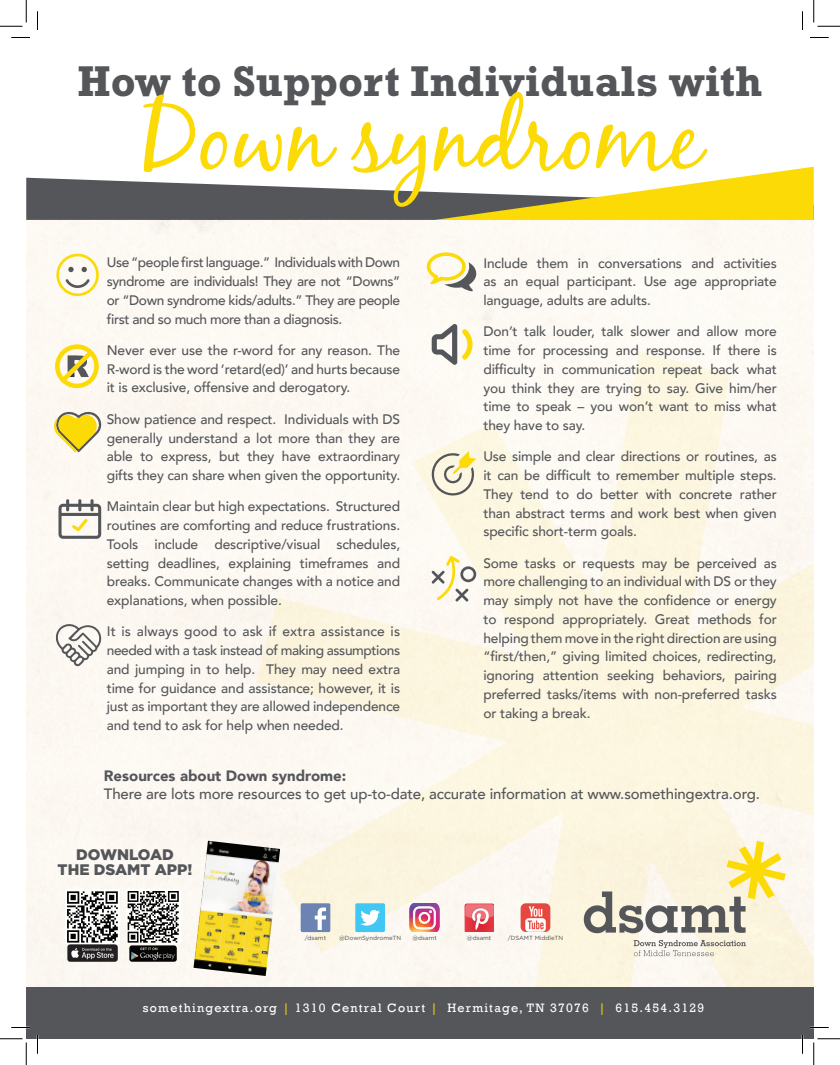
<style>
.page{position:relative;width:840px;height:1065px;background:#fff}
.page>*{position:absolute;margin:0;border:0;box-sizing:border-box;transform-origin:0 0}
.t1{font:94.62px "Black Jack";color:#fbda05}
.t2{font:700 43.75px "Rockwell Std";color:#54565a}
.t3{font:900 15.25px/15.5px "Gotham";color:#54565a;text-align:center}
.t4{font:500 15px "Avenir";letter-spacing:-.01em;color:#54565a}
.t5{font:900 15px "Avenir";color:#54565a}
.t6{font:500 13.75px/18.8px "Avenir";letter-spacing:-.01em;color:#54565a;text-align:justify}
.t7{font:12.5px "Rockwell";letter-spacing:.1em;color:#fff}
.t8{font:6px "Gotham";color:#4b4c4d}
.s1{color:#fbda05}
</style>
<div class="page">
<svg style="left:26px;top:178px;width:219px;height:42px;background:#626468"></svg>
<svg style="left:245px;top:167px;width:569px;height:53px"></svg>
<div style="left:26px;top:220px;width:788px;height:767px;background:#fdf9f2"></div>
<svg style="left:256px;top:351px;width:558px;height:636px;fill:#fcf7ed"></svg>
<svg style="left:584px;top:841px;width:202px;height:92px;background:#e2dbbc"></svg>
<svg style="left:634px;top:940px;width:112px;height:16px"></svg>
<img style="left:194px;top:841px;width:86px;height:135px">
<img style="left:68px;top:944px;width:49px;height:17px">
<div style="left:65px;top:890px;width:55px;height:54px;background:#fff"></div>
<svg style="left:67px;top:891px;width:51px;height:52px"></svg>
<svg style="left:126px;top:889px;width:54px;height:55px"></svg>
<svg style="left:128px;top:891px;width:51px;height:52px"></svg>
<img style="left:130px;top:946px;width:47px;height:16px">
<img style="left:410px;top:903px;width:29px;height:29px">
<img style="left:464px;top:903px;width:30px;height:29px">
<img style="left:521px;top:903px;width:29px;height:29px">
<div style="left:355px;top:903px;width:30px;height:29px;background:#40c7f4;border-radius:2px"></div>
<svg style="left:360px;top:910px;width:20px;height:16px"></svg>
<div style="left:301px;top:903px;width:29px;height:29px;background:#6c84b3;border-radius:2px"></div>
<svg style="left:315px;top:907px;width:11px;height:23px"></svg>
<div style="left:26px;top:987px;width:788px;height:52px;background:#54565a"></div>
<svg style="left:56px;top:254px;width:43px;height:42px"></svg>
<svg style="left:55px;top:344px;width:44px;height:44px"></svg>
<svg style="left:53px;top:411px;width:50px;height:41px"></svg>
<svg style="left:58px;top:499px;width:43px;height:40px"></svg>
<svg style="left:55px;top:621px;width:47px;height:46px"></svg>
<svg style="left:426px;top:252px;width:50px;height:39px"></svg>
<svg style="left:432px;top:324px;width:41px;height:41px"></svg>
<svg style="left:430px;top:451px;width:46px;height:47px;background:#e2dbbb"></svg>
<svg style="left:432px;top:556px;width:44px;height:46px"></svg>
<svg style="left:11px;top:37px;width:19px;height:1px"></svg>
<svg style="left:810px;top:37px;width:19px;height:1px"></svg>
<svg style="left:11px;top:1027px;width:19px;height:1px"></svg>
<svg style="left:810px;top:1027px;width:19px;height:1px"></svg>
<svg style="left:37px;top:11px;width:1px;height:19px"></svg>
<svg style="left:37px;top:1035px;width:1px;height:19px"></svg>
<svg style="left:802px;top:11px;width:1px;height:19px"></svg>
<svg style="left:802px;top:1035px;width:1px;height:19px"></svg>
<svg style="left:0;top:0;width:27px;height:27px"></svg>
<svg style="left:0;top:1039px;width:27px;height:26px"></svg>
<svg style="left:814px;top:0;width:26px;height:27px"></svg>
<svg style="left:814px;top:1039px;width:26px;height:26px"></svg>
<h2 class="t2" style="left:78px;top:55px;width:686px">How to Support Individuals with</h2>
<h1 class="t1" style="left:140px;top:80px;width:563px">Down syndrome</h1>
<p class="t6" style="left:107px;top:253px;width:295px">Use “people first language.” Individuals with Down syndrome are individuals! They are not “Downs” or “Down syndrome kids/adults.” They are people first and so much more than a diagnosis.</p>
<p class="t6" style="left:107px;top:340px;width:295px">Never ever use the r-word for any reason. The R-word is the word ‘retard(ed)’ and hurts because it is exclusive, offensive and derogatory.</p>
<p class="t6" style="left:107px;top:409px;width:295px">Show patience and respect. Individuals with DS generally understand a lot more than they are able to express, but they have extraordinary gifts they can share when given the opportunity.</p>
<p class="t6" style="left:107px;top:496px;width:295px">Maintain clear but high expectations. Structured routines are comforting and reduce frustrations.<br>Tools include descriptive/visual schedules, setting deadlines, explaining timeframes and breaks. Communicate changes with a notice and explanations, when possible.</p>
<p class="t6" style="left:107px;top:621px;width:295px">It is always good to ask if extra assistance is needed with a task instead of making assumptions and jumping in to help. They may need extra time for guidance and assistance; however, it is just as important they are allowed independence and tend to ask for help when needed.</p>
<p class="t6" style="left:483px;top:253px;width:295px">Include them in conversations and activities as an equal participant. Use age appropriate language, adults are adults.</p>
<p class="t6" style="left:483px;top:321px;width:295px">Don’t talk louder, talk slower and allow more time for processing and response. If there is difficulty in communication repeat back what you think they are trying to say. Give him/her time to speak – you won’t want to miss what they have to say.</p>
<p class="t6" style="left:483px;top:446px;width:295px">Use simple and clear directions or routines, as it can be difficult to remember multiple steps.<br>They tend to do better with concrete rather than abstract terms and work best when given specific short-term goals.</p>
<p class="t6" style="left:483px;top:553px;width:295px">Some tasks or requests may be perceived as more challenging to an individual with DS or they may simply not have the confidence or energy to respond appropriately. Great methods for helping them move in the right direction are using “first/then,” giving limited choices, redirecting, ignoring attention seeking behaviors, pairing preferred tasks/items with non-preferred tasks or taking a break.</p>
<p class="t5" style="left:104px;top:763px;width:244px">Resources about Down syndrome:</p>
<p class="t4" style="left:104px;top:781px;width:658px">There are lots more resources to get up-to-date, accurate information at www.somethingextra.org.</p>
<p class="t3" style="left:58px;top:846px;width:136px">DOWNLOAD<br>THE DSAMT APP!</p>
<p class="t8" style="left:305px;top:935px;width:23px">/dsamt</p>
<p class="t8" style="left:339px;top:935px;width:64px">@DownSyndromeTN</p>
<p class="t8" style="left:412px;top:935px;width:26px">@dsamt</p>
<p class="t8" style="left:467px;top:935px;width:26px">@dsamt</p>
<p class="t8" style="left:508px;top:935px;width:57px">/DSAMT MiddleTN</p>
<p class="t7" style="left:143px;top:1000px;width:563px">somethingextra.org <span class="s1">|</span> 1310 Central Court <span class="s1">|</span> Hermitage, TN 37076 <span class="s1">|</span> 615.454.3129</p>
</div>
